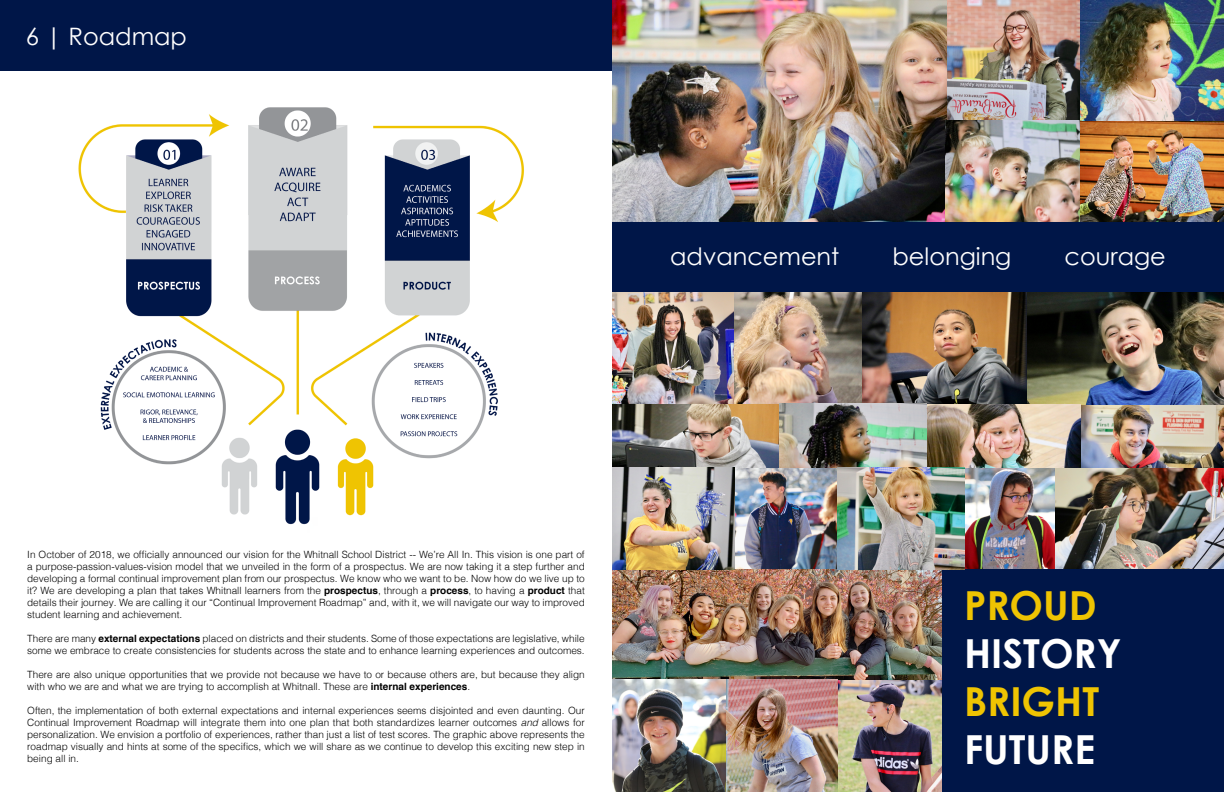
<style>
.page{position:relative;width:1224px;height:792px;background:#fff}
.page>*{position:absolute;margin:0;border:0;box-sizing:border-box;transform-origin:0 0}
.t1{font:700 40px "Century Gothic";color:#fff}
.t2{font:700 40px "Century Gothic";color:#efc402}
.t3{font:24px "Century Gothic";color:#fff}
.t4{font:300 10px/12px "Helvetica";color:#000;text-align:justify}
.s1{font-weight:700}
.s2{font-style:italic}
</style>
<div class="page">
<img style="left:837px;top:680px;width:105px;height:112px">
<img style="left:735px;top:467px;width:102px;height:103px">
<img style="left:964px;top:467px;width:91px;height:103px">
<img style="left:1055px;top:467px;width:169px;height:103px">
<img style="left:1081px;top:405px;width:143px;height:62px">
<img style="left:613px;top:403px;width:314px;height:64px">
<img style="left:613px;top:292px;width:122px;height:111px">
<img style="left:862px;top:292px;width:166px;height:113px">
<img style="left:735px;top:292px;width:127px;height:111px">
<div style="left:0;top:0;width:612px;height:71px;background:#001648"></div>
<img style="left:946px;top:0;width:135px;height:120px">
<img style="left:612px;top:0;width:334px;height:222px">
<img style="left:945px;top:120px;width:136px;height:102px">
<img style="left:1081px;top:0;width:143px;height:222px">
<div style="left:612px;top:222px;width:612px;height:70px;background:#001648"></div>
<img style="left:612px;top:570px;width:330px;height:110px">
<div style="left:942px;top:570px;width:282px;height:222px;background:#001648"></div>
<img style="left:612px;top:467px;width:123px;height:103px">
<img style="left:1028px;top:292px;width:196px;height:113px">
<img style="left:78px;top:107px;width:446px;height:418px">
<img style="left:927px;top:405px;width:154px;height:62px">
<img style="left:837px;top:467px;width:127px;height:103px">
<img style="left:726px;top:680px;width:111px;height:112px">
<img style="left:612px;top:680px;width:114px;height:112px">
<h2 class="t3" style="left:26px;top:21px;width:163px">6 | Roadmap</h2>
<h2 class="t3" style="left:670px;top:242px;width:171px">advancement</h2>
<h2 class="t3" style="left:893px;top:242px;width:120px">belonging</h2>
<h2 class="t3" style="left:1065px;top:242px;width:103px">courage</h2>
<p class="t4" style="left:27px;top:547px;width:559px">In October of 2018, we officially announced our vision for the Whitnall School District -- We’re All In. This vision is one part of a purpose-passion-values-vision model that we unveiled in the form of a prospectus. We are now taking it a step further and developing a formal continual improvement plan from our prospectus. We know who we want to be. Now how do we live up to it? We are developing a plan that takes Whitnall learners from the <span class="s1">prospectus</span>, through a <span class="s1">process</span>, to having a <span class="s1">product</span> that details their journey. We are calling it our “Continual Improvement Roadmap” and, with it, we will navigate our way to improved student learning and achievement.</p>
<p class="t4" style="left:27px;top:631px;width:559px">There are many <span class="s1">external expectations</span> placed on districts and their students. Some of those expectations are legislative, while some we embrace to create consistencies for students across the state and to enhance learning experiences and outcomes.</p>
<p class="t4" style="left:27px;top:667px;width:559px">There are also unique opportunities that we provide not because we have to or because others are, but because they align with who we are and what we are trying to accomplish at Whitnall. These are <span class="s1">internal experiences</span>.</p>
<p class="t4" style="left:27px;top:703px;width:559px">Often, the implementation of both external expectations and internal experiences seems disjointed and even daunting. Our Continual Improvement Roadmap will integrate them into one plan that both standardizes learner outcomes <span class="s2">and</span> allows for personalization. We envision a portfolio of experiences, rather than just a list of test scores. The graphic above represents the roadmap visually and hints at some of the specifics, which we will share as we continue to develop this exciting new step in being all in.</p>
<h1 class="t2" style="left:964px;top:580px;width:134px">PROUD</h1>
<h1 class="t1" style="left:964px;top:628px;width:159px">HISTORY</h1>
<h1 class="t2" style="left:964px;top:676px;width:137px">BRIGHT</h1>
<h1 class="t1" style="left:964px;top:724px;width:133px">FUTURE</h1>
</div>
